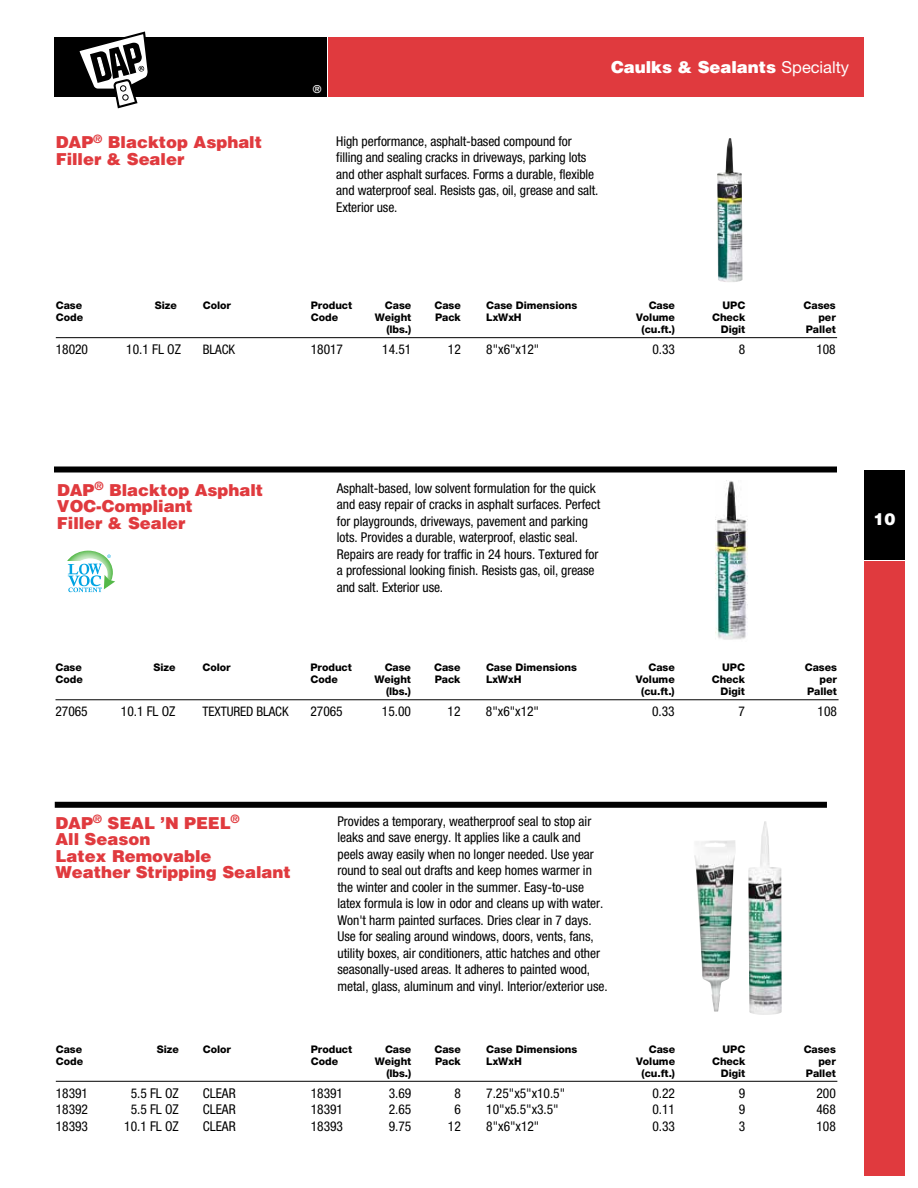
<style>
.page{position:relative;width:918px;height:1188px;background:#fff}
.page>*{position:absolute;margin:0;border:0;box-sizing:border-box;transform-origin:0 0}
.t1{font:900 16.5px/16.5px "Helvetica";letter-spacing:-.005em;color:#e03a3e}
.t2{font:900 16.5px "Helvetica";letter-spacing:-.005em;color:#fff}
.t3{font:condensed 13.5px/16.5px "Helvetica Neue";color:#000}
.t4{font:condensed 13.2px "Helvetica Neue";letter-spacing:-.005em;color:#000}
.t5{font:800 10.5px "Helvetica Neue";letter-spacing:-.005em;color:#000}
.t6{font:700 condensed 10.5px "Helvetica";color:#fff}
.s1{font-family:"Helvetica Neue";font-weight:400}
</style>
<div class="page">
<div style="left:329px;top:38px;width:535px;height:59px;background:#e03a3e"></div>
<div style="left:864px;top:562px;width:40px;height:614px;background:#e03a3e"></div>
<div style="left:864px;top:470px;width:41px;height:89px;background:#000"></div>
<div style="left:54px;top:38px;width:272px;height:59px;background:#000"></div>
<svg style="left:76px;top:31px;width:75px;height:78px"></svg>
<div style="left:55px;top:802px;width:772px;height:6px;background:#000"></div>
<hr style="left:56px;top:1081px;width:781px;height:1px;background:#000">
<img style="left:748px;top:821px;width:34px;height:194px">
<img style="left:694px;top:840px;width:41px;height:172px">
<hr style="left:56px;top:700px;width:783px;height:1px;background:#000">
<svg style="left:67px;top:551px;width:48px;height:42px"></svg>
<img style="left:716px;top:480px;width:32px;height:160px">
<hr style="left:56px;top:337px;width:781px;height:1px;background:#000">
<img style="left:717px;top:138px;width:26px;height:144px">
<div style="left:54px;top:466px;width:783px;height:6px;background:#000"></div>
<p class="t6" style="left:313px;top:83px;width:10px">®</p>
<p class="t2" style="left:611px;top:57px;width:239px">Caulks &amp; Sealants <span class="s1">Specialty</span></p>
<p class="t1" style="left:56px;top:134px;width:208px">DAP<sup>®</sup> Blacktop Asphalt<br>Filler &amp; Sealer</p>
<p class="t3" style="left:336px;top:133px;width:264px">High performance, asphalt-based compound for filling and sealing cracks in driveways, parking lots and other asphalt surfaces. Forms a durable, flexible and waterproof seal. Resists gas, oil, grease and salt.<br>Exterior use.</p>
<p class="t5" style="left:56px;top:299px;width:28px">Case</p>
<p class="t5" style="left:155px;top:299px;width:24px">Size</p>
<p class="t5" style="left:203px;top:299px;width:30px">Color</p>
<p class="t5" style="left:311px;top:299px;width:43px">Product</p>
<p class="t5" style="left:385px;top:299px;width:28px">Case</p>
<p class="t5" style="left:434px;top:299px;width:28px">Case</p>
<p class="t5" style="left:486px;top:299px;width:92px">Case Dimensions</p>
<p class="t5" style="left:649px;top:299px;width:28px">Case</p>
<p class="t5" style="left:723px;top:299px;width:24px">UPC</p>
<p class="t5" style="left:804px;top:299px;width:34px">Cases</p>
<p class="t5" style="left:56px;top:311px;width:29px">Code</p>
<p class="t5" style="left:311px;top:311px;width:29px">Code</p>
<p class="t5" style="left:375px;top:311px;width:38px">Weight</p>
<p class="t5" style="left:435px;top:311px;width:27px">Pack</p>
<p class="t5" style="left:486px;top:311px;width:37px">LxWxH</p>
<p class="t5" style="left:636px;top:311px;width:40px">Volume</p>
<p class="t5" style="left:712px;top:311px;width:35px">Check</p>
<p class="t5" style="left:818px;top:311px;width:19px">per</p>
<p class="t5" style="left:386px;top:323px;width:26px">(lbs.)</p>
<p class="t5" style="left:642px;top:323px;width:35px">(cu.ft.)</p>
<p class="t5" style="left:721px;top:323px;width:26px">Digit</p>
<p class="t5" style="left:806px;top:323px;width:31px">Pallet</p>
<p class="t3" style="left:56px;top:341px;width:34px">18020</p>
<p class="t3" style="left:126px;top:341px;width:56px">10.1 FL OZ</p>
<p class="t4" style="left:203px;top:342px;width:34px">BLACK</p>
<p class="t3" style="left:311px;top:341px;width:34px">18017</p>
<p class="t3" style="left:382px;top:341px;width:31px">14.51</p>
<p class="t3" style="left:448px;top:341px;width:14px">12</p>
<p class="t3" style="left:486px;top:341px;width:55px">8"x6"x12"</p>
<p class="t3" style="left:652px;top:341px;width:24px">0.33</p>
<p class="t3" style="left:739px;top:341px;width:8px">8</p>
<p class="t3" style="left:816px;top:341px;width:21px">108</p>
<p class="t1" style="left:57px;top:481px;width:208px">DAP<sup>®</sup> Blacktop Asphalt<br>VOC-Compliant<br>Filler &amp; Sealer</p>
<p class="t3" style="left:337px;top:480px;width:265px">Asphalt-based, low solvent formulation for the quick and easy repair of cracks in asphalt surfaces. Perfect for playgrounds, driveways, pavement and parking lots. Provides a durable, waterproof, elastic seal.<br>Repairs are ready for traffic in 24 hours. Textured for a professional looking finish. Resists gas, oil, grease and salt. Exterior use.</p>
<p class="t5" style="left:56px;top:661px;width:28px">Case</p>
<p class="t5" style="left:153px;top:661px;width:24px">Size</p>
<p class="t5" style="left:202px;top:661px;width:30px">Color</p>
<p class="t5" style="left:311px;top:661px;width:43px">Product</p>
<p class="t5" style="left:385px;top:661px;width:28px">Case</p>
<p class="t5" style="left:434px;top:661px;width:28px">Case</p>
<p class="t5" style="left:486px;top:661px;width:92px">Case Dimensions</p>
<p class="t5" style="left:648px;top:661px;width:28px">Case</p>
<p class="t5" style="left:722px;top:661px;width:24px">UPC</p>
<p class="t5" style="left:805px;top:661px;width:34px">Cases</p>
<p class="t5" style="left:56px;top:673px;width:29px">Code</p>
<p class="t5" style="left:311px;top:673px;width:29px">Code</p>
<p class="t5" style="left:374px;top:673px;width:38px">Weight</p>
<p class="t5" style="left:435px;top:673px;width:27px">Pack</p>
<p class="t5" style="left:486px;top:673px;width:37px">LxWxH</p>
<p class="t5" style="left:636px;top:673px;width:40px">Volume</p>
<p class="t5" style="left:712px;top:673px;width:35px">Check</p>
<p class="t5" style="left:820px;top:673px;width:19px">per</p>
<p class="t5" style="left:386px;top:685px;width:26px">(lbs.)</p>
<p class="t5" style="left:641px;top:685px;width:35px">(cu.ft.)</p>
<p class="t5" style="left:721px;top:685px;width:26px">Digit</p>
<p class="t5" style="left:807px;top:685px;width:31px">Pallet</p>
<p class="t3" style="left:56px;top:703px;width:34px">27065</p>
<p class="t3" style="left:121px;top:703px;width:56px">10.1 FL OZ</p>
<p class="t4" style="left:202px;top:704px;width:88px">TEXTURED BLACK</p>
<p class="t3" style="left:310px;top:703px;width:34px">27065</p>
<p class="t3" style="left:382px;top:703px;width:31px">15.00</p>
<p class="t3" style="left:448px;top:703px;width:14px">12</p>
<p class="t3" style="left:486px;top:703px;width:55px">8"x6"x12"</p>
<p class="t3" style="left:652px;top:703px;width:24px">0.33</p>
<p class="t3" style="left:739px;top:703px;width:8px">7</p>
<p class="t3" style="left:818px;top:703px;width:21px">108</p>
<p class="t2" style="left:873px;top:508px;width:23px">10</p>
<p class="t1" style="left:56px;top:814px;width:237px">DAP<sup>®</sup> SEAL ’N PEEL<sup>®<br></sup>All Season<br>Latex Removable<br>Weather Stripping Sealant</p>
<p class="t3" style="left:338px;top:813px;width:272px">Provides a temporary, weatherproof seal to stop air leaks and save energy. It applies like a caulk and peels away easily when no longer needed. Use year round to seal out drafts and keep homes warmer in the winter and cooler in the summer. Easy-to-use latex formula is low in odor and cleans up with water.<br>Won't harm painted surfaces. Dries clear in 7 days.<br>Use for sealing around windows, doors, vents, fans, utility boxes, air conditioners, attic hatches and other seasonally-used areas. It adheres to painted wood, metal, glass, aluminum and vinyl. Interior/exterior use.</p>
<p class="t5" style="left:56px;top:1043px;width:28px">Case</p>
<p class="t5" style="left:157px;top:1043px;width:24px">Size</p>
<p class="t5" style="left:203px;top:1043px;width:30px">Color</p>
<p class="t5" style="left:311px;top:1043px;width:43px">Product</p>
<p class="t5" style="left:385px;top:1043px;width:28px">Case</p>
<p class="t5" style="left:435px;top:1043px;width:28px">Case</p>
<p class="t5" style="left:486px;top:1043px;width:92px">Case Dimensions</p>
<p class="t5" style="left:649px;top:1043px;width:28px">Case</p>
<p class="t5" style="left:723px;top:1043px;width:24px">UPC</p>
<p class="t5" style="left:804px;top:1043px;width:34px">Cases</p>
<p class="t5" style="left:56px;top:1055px;width:29px">Code</p>
<p class="t5" style="left:311px;top:1055px;width:29px">Code</p>
<p class="t5" style="left:375px;top:1055px;width:38px">Weight</p>
<p class="t5" style="left:435px;top:1055px;width:27px">Pack</p>
<p class="t5" style="left:486px;top:1055px;width:37px">LxWxH</p>
<p class="t5" style="left:636px;top:1055px;width:40px">Volume</p>
<p class="t5" style="left:712px;top:1055px;width:35px">Check</p>
<p class="t5" style="left:818px;top:1055px;width:19px">per</p>
<p class="t5" style="left:386px;top:1067px;width:26px">(lbs.)</p>
<p class="t5" style="left:642px;top:1067px;width:35px">(cu.ft.)</p>
<p class="t5" style="left:721px;top:1067px;width:26px">Digit</p>
<p class="t5" style="left:806px;top:1067px;width:31px">Pallet</p>
<p class="t3" style="left:56px;top:1084px;width:34px">18391</p>
<p class="t3" style="left:131px;top:1084px;width:50px">5.5 FL OZ</p>
<p class="t3" style="left:203px;top:1084px;width:34px">CLEAR</p>
<p class="t3" style="left:311px;top:1084px;width:34px">18391</p>
<p class="t3" style="left:389px;top:1084px;width:24px">3.69</p>
<p class="t3" style="left:454px;top:1084px;width:8px">8</p>
<p class="t3" style="left:486px;top:1084px;width:80px">7.25"x5"x10.5"</p>
<p class="t3" style="left:652px;top:1084px;width:24px">0.22</p>
<p class="t3" style="left:739px;top:1084px;width:8px">9</p>
<p class="t3" style="left:816px;top:1084px;width:21px">200</p>
<p class="t3" style="left:56px;top:1101px;width:34px">18392</p>
<p class="t3" style="left:131px;top:1101px;width:50px">5.5 FL OZ</p>
<p class="t3" style="left:203px;top:1101px;width:34px">CLEAR</p>
<p class="t3" style="left:311px;top:1101px;width:34px">18391</p>
<p class="t3" style="left:389px;top:1101px;width:24px">2.65</p>
<p class="t3" style="left:454px;top:1101px;width:8px">6</p>
<p class="t3" style="left:486px;top:1101px;width:74px">10"x5.5"x3.5"</p>
<p class="t3" style="left:652px;top:1101px;width:24px">0.11</p>
<p class="t3" style="left:739px;top:1101px;width:8px">9</p>
<p class="t3" style="left:816px;top:1101px;width:21px">468</p>
<p class="t3" style="left:56px;top:1117px;width:34px">18393</p>
<p class="t3" style="left:124px;top:1117px;width:56px">10.1 FL OZ</p>
<p class="t3" style="left:203px;top:1117px;width:34px">CLEAR</p>
<p class="t3" style="left:311px;top:1117px;width:34px">18393</p>
<p class="t3" style="left:389px;top:1117px;width:24px">9.75</p>
<p class="t3" style="left:448px;top:1117px;width:14px">12</p>
<p class="t3" style="left:486px;top:1117px;width:55px">8"x6"x12"</p>
<p class="t3" style="left:652px;top:1117px;width:24px">0.33</p>
<p class="t3" style="left:739px;top:1117px;width:8px">3</p>
<p class="t3" style="left:816px;top:1117px;width:21px">108</p>
</div>
